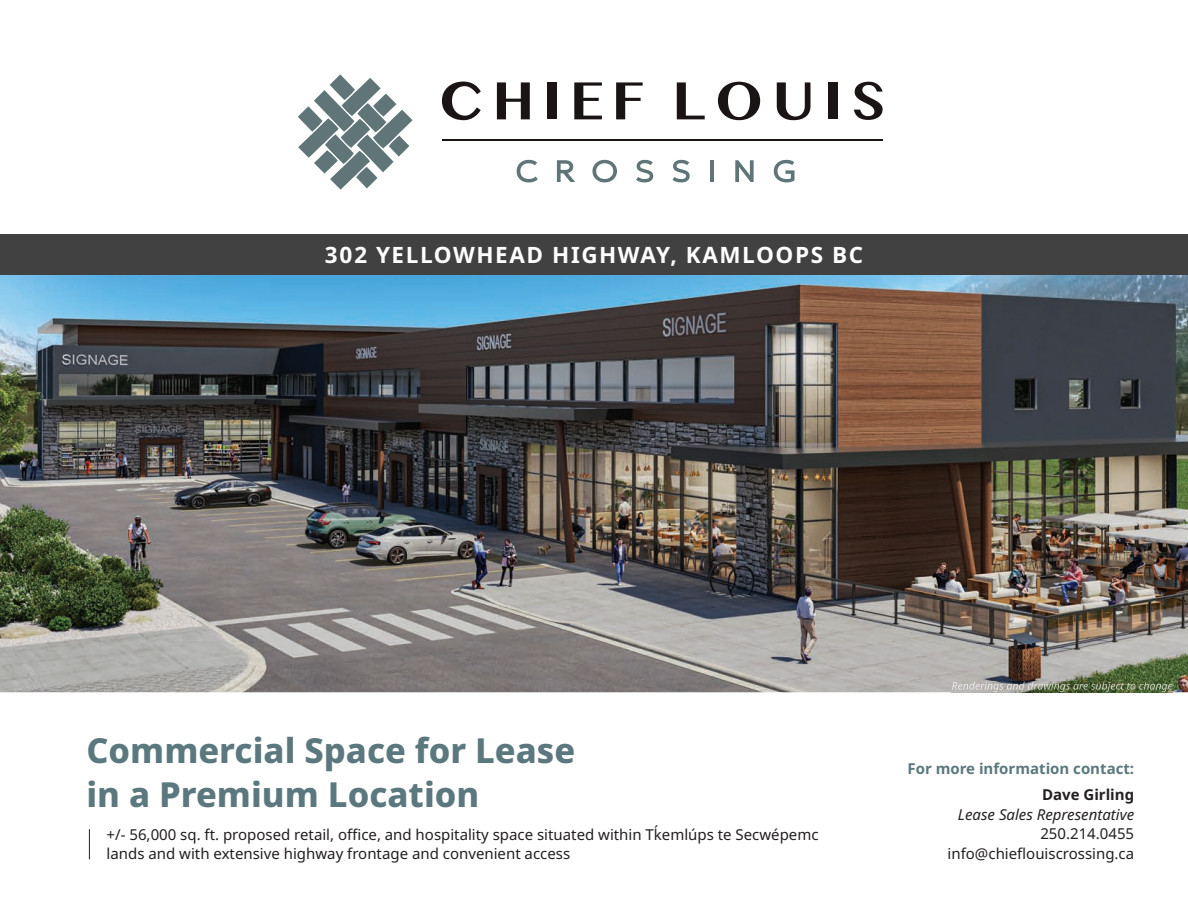
<style>
.page{position:relative;width:1188px;height:918px;background:#fff}
.page>*{position:absolute;margin:0;border:0;box-sizing:border-box;transform-origin:0 0}
.t1{font:800 34.5px/43.5px "Noto Sans";color:#5a787d}
.t2{font:700 22.5px "Noto Sans";letter-spacing:.07em;color:#fff}
.t3{font:15px/19.5px "Noto Sans";color:#231f20;text-align:right}
.t4{font:700 15px "Noto Sans";color:#5a787d}
.t5{font:italic 15px "Noto Sans";color:#231f20}
.t6{font:700 15px "Noto Sans";color:#231f20}
</style>
<div class="page">
<img style="left:0;top:275px;width:1188px;height:417px">
<svg style="left:442px;top:82px;width:39px;height:38px"></svg>
<svg style="left:497px;top:82px;width:33px;height:37px"></svg>
<div style="left:548px;top:82px;width:9px;height:37px;background:#1a1415"></div>
<svg style="left:574px;top:82px;width:28px;height:37px"></svg>
<svg style="left:616px;top:82px;width:27px;height:37px"></svg>
<svg style="left:677px;top:82px;width:28px;height:37px"></svg>
<svg style="left:718px;top:82px;width:42px;height:38px"></svg>
<svg style="left:777px;top:82px;width:34px;height:38px"></svg>
<div style="left:828px;top:82px;width:9px;height:37px;background:#1a1415"></div>
<svg style="left:854px;top:82px;width:29px;height:38px"></svg>
<svg style="left:517px;top:160px;width:21px;height:22px"></svg>
<svg style="left:557px;top:160px;width:18px;height:22px"></svg>
<svg style="left:592px;top:160px;width:25px;height:22px"></svg>
<svg style="left:636px;top:160px;width:17px;height:22px"></svg>
<svg style="left:672px;top:160px;width:18px;height:22px"></svg>
<hr style="left:710px;top:160px;width:4px;height:22px;background:#5f7578">
<svg style="left:735px;top:160px;width:19px;height:22px"></svg>
<svg style="left:774px;top:160px;width:21px;height:22px"></svg>
<hr style="left:443px;top:139px;width:440px;height:2px;background:#1a1415">
<svg style="left:298px;top:74px;width:115px;height:116px"></svg>
<div style="left:0;top:234px;width:1188px;height:41px;background:#414141"></div>
<img style="left:952px;top:682px;width:221px;height:10px">
<hr style="left:89px;top:829px;width:1px;height:30px;background:#231f20">
<h2 class="t2" style="left:325px;top:239px;width:540px">302 YELLOWHEAD HIGHWAY, KAMLOOPS BC</h2>
<h1 class="t1" style="left:86px;top:729px;width:490px">Commercial Space for Lease in a Premium Location</h1>
<p class="t3" style="left:107px;top:825px;width:713px;text-align:left">+/- 56,000 sq. ft. proposed retail, office, and hospitality space situated within Tḱemlúps te Secwépemc lands and with extensive highway frontage and convenient access</p>
<p class="t4" style="left:908px;top:758px;width:228px">For more information contact:</p>
<p class="t6" style="left:1042px;top:784px;width:94px">Dave Girling</p>
<p class="t5" style="left:958px;top:804px;width:178px">Lease Sales Representative</p>
<p class="t3" style="left:948px;top:824px;width:188px">250.214.0455 info@chieflouiscrossing.ca</p>
</div>
